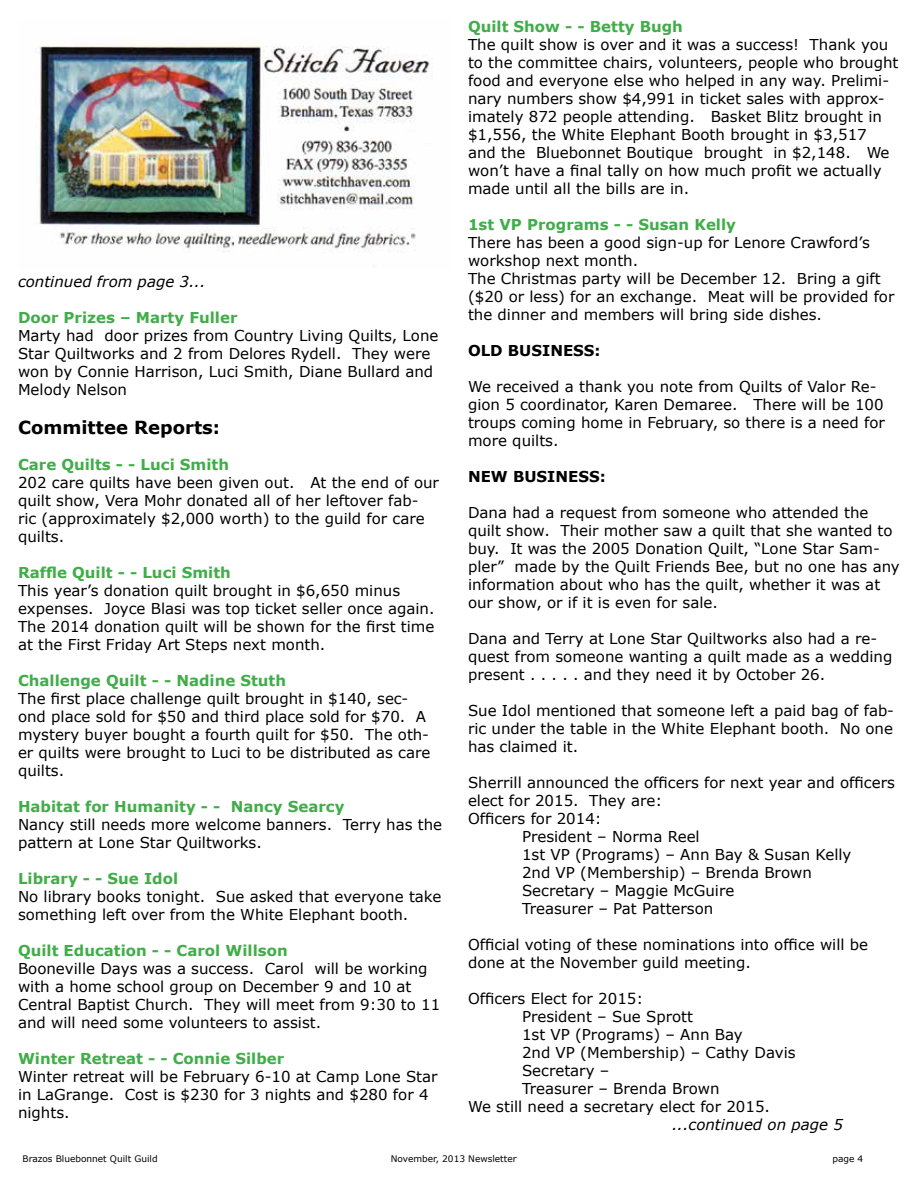
<style>
.page{position:relative;width:918px;height:1188px;background:#fff}
.page>*{position:absolute;margin:0;border:0;box-sizing:border-box;transform-origin:0 0}
.t1{font:700 18px "Verdana";color:#000}
.t2{font:15px/18px "Verdana";color:#000}
.t3{font:700 15px "Verdana";color:#41ad49}
.t4{font:italic 15px "Verdana";color:#000}
.t5{font:700 15px "Verdana";color:#000}
.t6{font:9px "Verdana";color:#000}
</style>
<div class="page">
<img style="left:35px;top:45px;width:398px;height:208px">
<p class="t4" style="left:18px;top:271px;width:189px">continued from page 3...</p>
<p class="t3" style="left:18px;top:306px;width:221px">Door Prizes – Marty Fuller</p>
<p class="t2" style="left:18px;top:326px;width:422px">Marty had door prizes from Country Living Quilts, Lone Star Quiltworks and 2 from Delores Rydell. They were won by Connie Harrison, Luci Smith, Diane Bullard and Melody Nelson</p>
<p class="t1" style="left:18px;top:415px;width:204px">Committee Reports:</p>
<p class="t3" style="left:18px;top:454px;width:213px">Care Quilts - - Luci Smith</p>
<p class="t2" style="left:18px;top:474px;width:423px">202 care quilts have been given out. At the end of our quilt show, Vera Mohr donated all of her leftover fab&shy;ric (approximately $2,000 worth) to the guild for care quilts.</p>
<p class="t3" style="left:18px;top:562px;width:214px">Raffle Quilt - - Luci Smith</p>
<p class="t2" style="left:18px;top:582px;width:418px">This year’s donation quilt brought in $6,650 minus expenses. Joyce Blasi was top ticket seller once again.<br>The 2014 donation quilt will be shown for the first time at the First Friday Art Steps next month.</p>
<p class="t3" style="left:18px;top:670px;width:270px">Challenge Quilt - - Nadine Stuth</p>
<p class="t2" style="left:18px;top:690px;width:414px">The first place challenge quilt brought in $140, sec&shy;ond place sold for $50 and third place sold for $70. A mystery buyer bought a fourth quilt for $50. The oth&shy;er quilts were brought to Luci to be distributed as care quilts.</p>
<p class="t3" style="left:18px;top:796px;width:328px">Habitat for Humanity - - Nancy Searcy</p>
<p class="t2" style="left:18px;top:816px;width:426px">Nancy still needs more welcome banners. Terry has the pattern at Lone Star Quiltworks.</p>
<p class="t3" style="left:18px;top:868px;width:162px">Library - - Sue Idol</p>
<p class="t2" style="left:18px;top:888px;width:425px">No library books tonight. Sue asked that everyone take something left over from the White Elephant booth.</p>
<p class="t3" style="left:18px;top:940px;width:271px">Quilt Education - - Carol Willson</p>
<p class="t2" style="left:18px;top:960px;width:424px">Booneville Days was a success. Carol will be working with a home school group on December 9 and 10 at Central Baptist Church. They will meet from 9:30 to 11 and will need some volunteers to assist.</p>
<p class="t3" style="left:18px;top:1048px;width:268px">Winter Retreat - - Connie Silber</p>
<p class="t2" style="left:18px;top:1068px;width:421px">Winter retreat will be February 6-10 at Camp Lone Star in LaGrange. Cost is $230 for 3 nights and $280 for 4 nights.</p>
<p class="t3" style="left:468px;top:16px;width:217px">Quilt Show - - Betty Bugh</p>
<p class="t2" style="left:468px;top:35px;width:432px">The quilt show is over and it was a success! Thank you to the committee chairs, volunteers, people who brought food and everyone else who helped in any way. Prelimi&shy;nary numbers show $4,991 in ticket sales with approx&shy;imately 872 people attending. Basket Blitz brought in $1,556, the White Elephant Booth brought in $3,517<br>and the Bluebonnet Boutique brought in $2,148. We won’t have a final tally on how much profit we actually made until all the bills are in.</p>
<p class="t3" style="left:468px;top:214px;width:269px">1st VP Programs - - Susan Kelly</p>
<p class="t2" style="left:468px;top:233px;width:428px">There has been a good sign-up for Lenore Crawford’s workshop next month.<br>The Christmas party will be December 12. Bring a gift ($20 or less) for an exchange. Meat will be provided for the dinner and members will bring side dishes.</p>
<p class="t5" style="left:468px;top:340px;width:134px">OLD BUSINESS:</p>
<p class="t2" style="left:468px;top:377px;width:418px">We received a thank you note from Quilts of Valor Re&shy;gion 5 coordinator, Karen Demaree. There will be 100 troups coming home in February, so there is a need for more quilts.</p>
<p class="t5" style="left:468px;top:466px;width:139px">NEW BUSINESS:</p>
<p class="t2" style="left:468px;top:503px;width:433px">Dana had a request from someone who attended the quilt show. Their mother saw a quilt that she wanted to buy. It was the 2005 Donation Quilt, “Lone Star Sam&shy;pler” made by the Quilt Friends Bee, but no one has any information about who has the quilt, whether it was at our show, or if it is even for sale.</p>
<p class="t2" style="left:468px;top:629px;width:426px">Dana and Terry at Lone Star Quiltworks also had a re&shy;quest from someone wanting a quilt made as a wedding present . . . . . and they need it by October 26.</p>
<p class="t2" style="left:468px;top:701px;width:428px;text-align:justify">Sue Idol mentioned that someone left a paid bag of fab&shy;ric under the table in the White Elephant booth. No one has claimed it.</p>
<p class="t2" style="left:468px;top:773px;width:428px">Sherrill announced the officers for next year and officers</p>
<p class="t2" style="left:468px;top:791px;width:196px">elect for 2015. They are:</p>
<p class="t2" style="left:468px;top:809px;width:135px">Officers for 2014:</p>
<p class="t2" style="left:522px;top:827px;width:179px">President – Norma Reel</p>
<p class="t2" style="left:522px;top:845px;width:331px">1st VP (Programs) – Ann Bay &amp; Susan Kelly</p>
<p class="t2" style="left:522px;top:863px;width:291px">2nd VP (Membership) – Brenda Brown</p>
<p class="t2" style="left:522px;top:881px;width:214px">Secretary – Maggie McGuire</p>
<p class="t2" style="left:522px;top:899px;width:193px">Treasurer – Pat Patterson</p>
<p class="t2" style="left:468px;top:935px;width:402px">Official voting of these nominations into office will be done at the November guild meeting.</p>
<p class="t2" style="left:468px;top:989px;width:177px">Officers Elect for 2015:</p>
<p class="t2" style="left:522px;top:1007px;width:173px">President – Sue Sprott</p>
<p class="t2" style="left:522px;top:1025px;width:222px">1st VP (Programs) – Ann Bay</p>
<p class="t2" style="left:522px;top:1043px;width:275px">2nd VP (Membership) – Cathy Davis</p>
<p class="t2" style="left:522px;top:1061px;width:89px">Secretary –</p>
<p class="t2" style="left:522px;top:1079px;width:199px">Treasurer – Brenda Brown</p>
<p class="t2" style="left:468px;top:1097px;width:304px">We still need a secretary elect for 2015.</p>
<p class="t4" style="left:672px;top:1114px;width:172px">...continued on page 5</p>
<p class="t6" style="left:22px;top:1152px;width:137px">Brazos Bluebonnet Quilt Guild</p>
<p class="t6" style="left:391px;top:1152px;width:127px">November, 2013 Newsletter</p>
<p class="t6" style="left:832px;top:1152px;width:32px">page 4</p>
</div>
